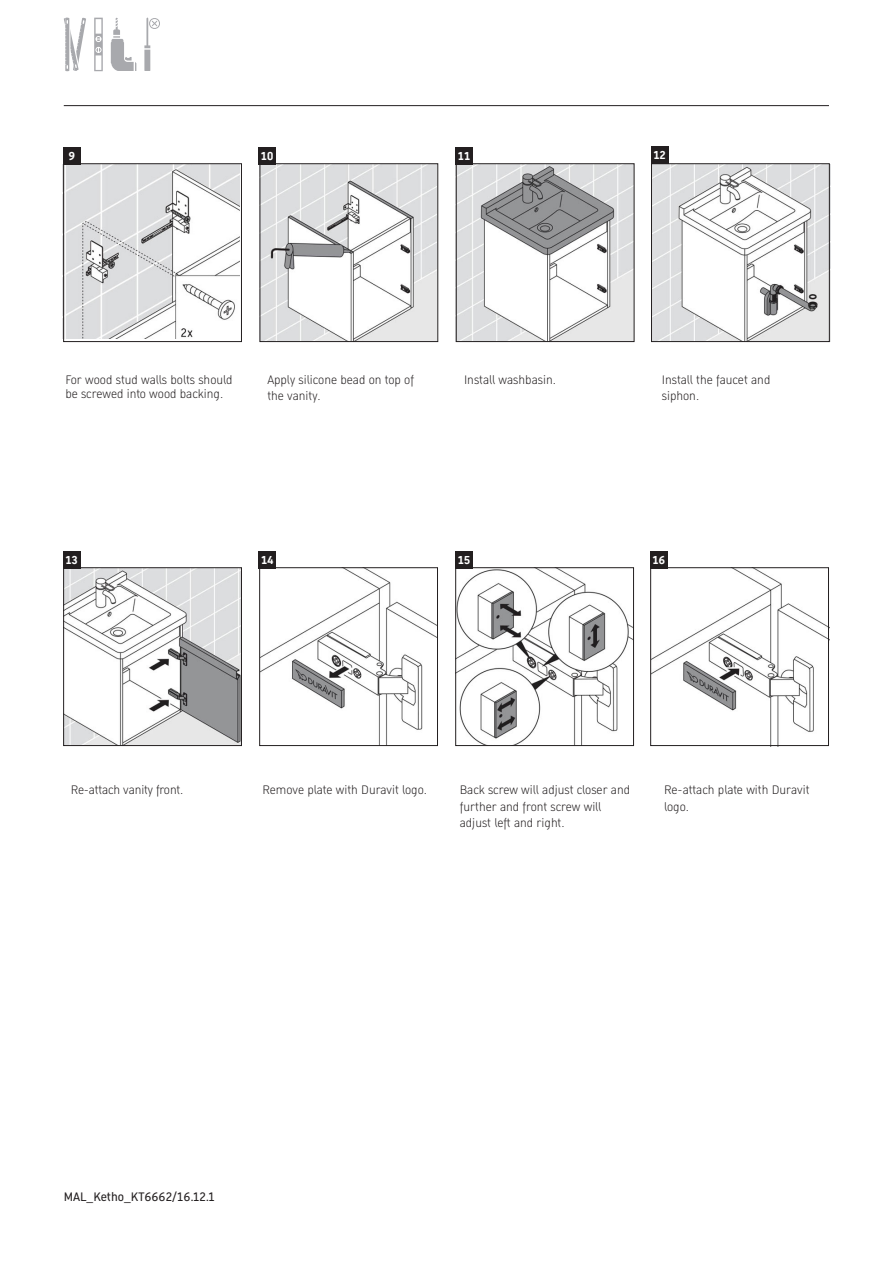
<style>
.page{position:relative;width:893px;height:1263px;background:#fff}
.page>*{position:absolute;margin:0;border:0;box-sizing:border-box;transform-origin:0 0}
.t1{font:300 12px/16.5px "Dura Sans 2014 c";color:#231f20}
.t2{font:12px "Dura Sans 2014 c";color:#231f20}
.t3{font:700 11.25px "Dura Sans 2014 c";color:#fff}
</style>
<div class="page">
<img style="left:66px;top:165px;width:173px;height:174px">
<img style="left:259px;top:164px;width:177px;height:178px">
<img style="left:455px;top:164px;width:177px;height:178px">
<img style="left:653px;top:165px;width:175px;height:175px">
<img style="left:65px;top:569px;width:175px;height:175px">
<img style="left:261px;top:569px;width:175px;height:175px">
<img style="left:457px;top:569px;width:175px;height:175px">
<img style="left:652px;top:569px;width:175px;height:175px">
<div style="left:63px;top:163px;width:179px;height:179px;border:1px solid #231f20"></div>
<div style="left:260px;top:163px;width:178px;height:179px;border:1px solid #231f20"></div>
<div style="left:456px;top:163px;width:178px;height:179px;border:1px solid #231f20"></div>
<div style="left:651px;top:163px;width:179px;height:179px;border:1px solid #231f20"></div>
<div style="left:63px;top:567px;width:179px;height:179px;border:1px solid #231f20"></div>
<div style="left:259px;top:567px;width:179px;height:179px;border:1px solid #231f20"></div>
<div style="left:455px;top:567px;width:179px;height:179px;border:1px solid #231f20"></div>
<div style="left:63px;top:147px;width:17px;height:17px;background:#231f20"></div>
<div style="left:259px;top:147px;width:17px;height:17px;background:#231f20"></div>
<div style="left:455px;top:147px;width:17px;height:17px;background:#231f20"></div>
<div style="left:651px;top:146px;width:17px;height:17px;background:#231f20"></div>
<div style="left:63px;top:551px;width:17px;height:17px;background:#231f20"></div>
<div style="left:259px;top:551px;width:17px;height:17px;background:#231f20"></div>
<div style="left:455px;top:551px;width:17px;height:17px;background:#231f20"></div>
<div style="left:650px;top:567px;width:179px;height:179px;border:1px solid #231f20"></div>
<div style="left:650px;top:551px;width:17px;height:17px;background:#231f20"></div>
<svg style="left:64px;top:18px;width:22px;height:53px"></svg>
<svg style="left:94px;top:18px;width:9px;height:53px"></svg>
<div style="left:96px;top:19px;width:5px;height:15px;background:#fff"></div>
<div style="left:96px;top:55px;width:5px;height:15px;background:#fff"></div>
<svg style="left:95px;top:35px;width:7px;height:18px"></svg>
<svg style="left:111px;top:18px;width:25px;height:53px"></svg>
<svg style="left:144px;top:17px;width:16px;height:54px"></svg>
<hr style="left:64px;top:105px;width:765px;height:1px;background:#231f20">
<p class="t3" style="left:68px;top:148px;width:8px">9</p>
<p class="t3" style="left:261px;top:148px;width:15px">10</p>
<p class="t3" style="left:458px;top:148px;width:14px">11</p>
<p class="t3" style="left:653px;top:147px;width:14px">12</p>
<p class="t1" style="left:65px;top:372px;width:169px">For wood stud walls bolts should</p>
<p class="t1" style="left:65px;top:386px;width:159px">be screwed into wood backing.</p>
<p class="t1" style="left:267px;top:372px;width:148px">Apply silicone bead on top of the vanity.</p>
<p class="t1" style="left:464px;top:372px;width:93px">Install washbasin.</p>
<p class="t1" style="left:662px;top:372px;width:110px">Install the faucet and</p>
<p class="t1" style="left:662px;top:388px;width:39px">siphon.</p>
<p class="t3" style="left:65px;top:552px;width:14px">13</p>
<p class="t3" style="left:261px;top:552px;width:14px">14</p>
<p class="t3" style="left:458px;top:552px;width:14px">15</p>
<p class="t3" style="left:652px;top:552px;width:14px">16</p>
<p class="t1" style="left:71px;top:782px;width:114px">Re-attach vanity front.</p>
<p class="t1" style="left:262px;top:782px;width:166px">Remove plate with Duravit logo.</p>
<p class="t1" style="left:460px;top:782px;width:172px">Back screw will adjust closer and</p>
<p class="t1" style="left:460px;top:798px;width:143px">further and front screw will</p>
<p class="t1" style="left:460px;top:815px;width:106px">adjust left and right.</p>
<p class="t1" style="left:664px;top:782px;width:147px">Re-attach plate with Duravit</p>
<p class="t1" style="left:664px;top:798px;width:26px">logo.</p>
<p class="t2" style="left:64px;top:1189px;width:152px">MAL_Ketho_KT6662/16.12.1</p>
</div>
